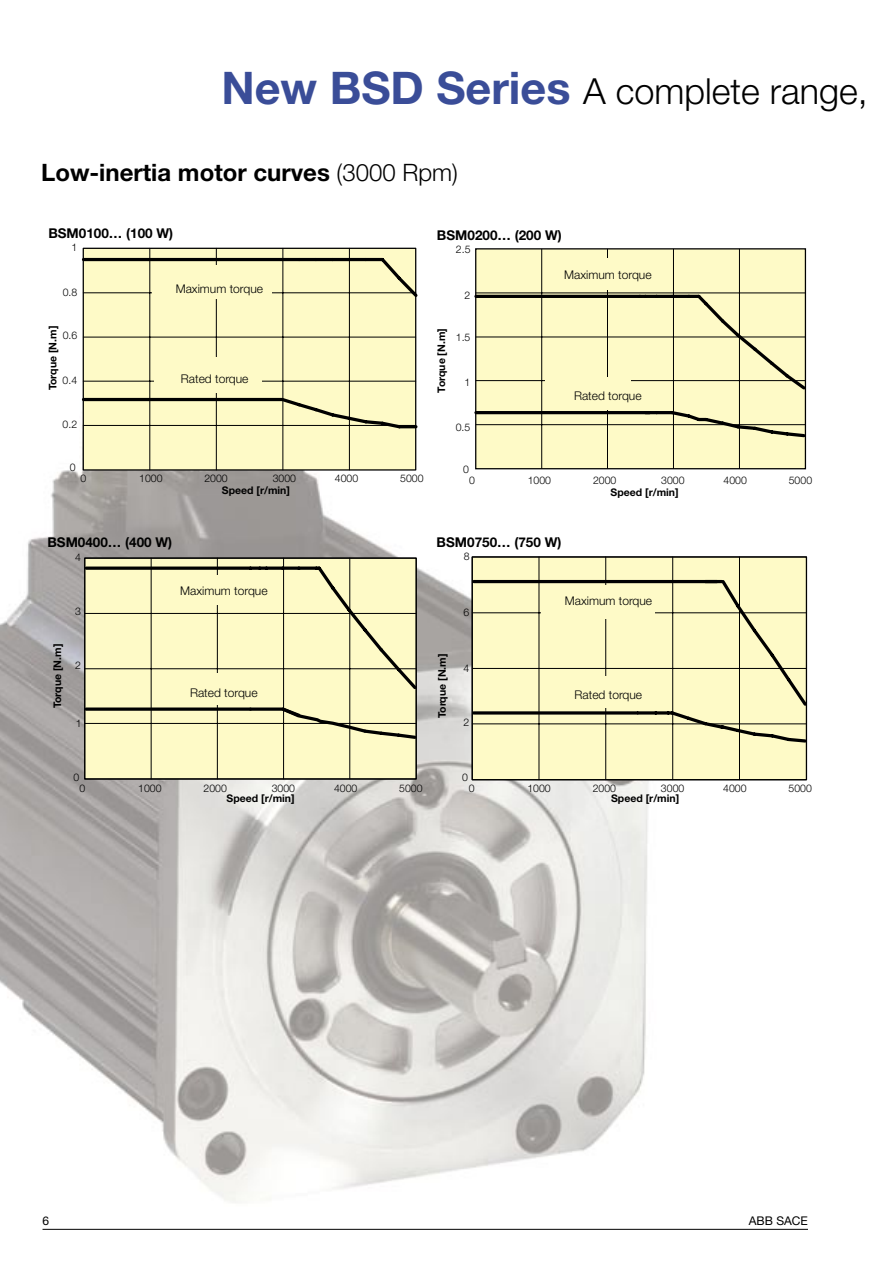
<style>
.page{position:relative;width:893px;height:1263px;background:#fff}
.page>*{position:absolute;margin:0;border:0;box-sizing:border-box;transform-origin:0 0}
.t1{font:300 36px "Helvetica Neue";color:#000}
.t2{font:700 24px "Helvetica Neue";color:#000}
.t3{font:700 13.5px "Helvetica Neue";color:#000}
.t4{font:300 12px "Helvetica Neue";color:#000}
.t5{font:12px "Helvetica Neue";color:#000}
.t6{font:300 10.5px "Helvetica Neue";color:#000}
.t7{font:700 10.5px "Helvetica Neue";color:#000}
.s1{font-weight:700;font-size:45px;color:#3a4d98}
.s2{font-weight:300}
</style>
<div class="page">
<hr style="left:43px;top:1229px;width:765px;height:1px;background:#000">
<img style="left:0;top:431px;width:798px;height:772px">
<div style="left:83px;top:248px;width:333px;height:222px;background:#fefac7"></div>
<div style="left:83px;top:248px;width:333px;height:223px;border:1px solid #000"></div>
<hr style="left:349px;top:248px;width:1px;height:222px;background:#000">
<hr style="left:283px;top:248px;width:1px;height:222px;background:#000">
<hr style="left:216px;top:248px;width:1px;height:222px;background:#000">
<hr style="left:150px;top:248px;width:1px;height:222px;background:#000">
<svg style="left:81px;top:255px;width:337px;height:176px"></svg>
<div style="left:476px;top:249px;width:329px;height:220px;background:#fefac7"></div>
<div style="left:475px;top:248px;width:331px;height:221px;border:1px solid #000"></div>
<hr style="left:739px;top:249px;width:1px;height:220px;background:#000">
<hr style="left:673px;top:249px;width:1px;height:220px;background:#000">
<hr style="left:607px;top:249px;width:1px;height:220px;background:#000">
<hr style="left:541px;top:249px;width:1px;height:220px;background:#000">
<div style="left:544px;top:258px;width:73px;height:31px;background:#fefac7"></div>
<svg style="left:473px;top:292px;width:334px;height:147px"></svg>
<div style="left:85px;top:558px;width:331px;height:221px;background:#fefac7"></div>
<hr style="left:349px;top:558px;width:1px;height:221px;background:#000">
<hr style="left:283px;top:558px;width:1px;height:221px;background:#000">
<hr style="left:217px;top:558px;width:1px;height:221px;background:#000">
<hr style="left:151px;top:558px;width:1px;height:221px;background:#000">
<svg style="left:83px;top:564px;width:336px;height:177px"></svg>
<div style="left:84px;top:557px;width:333px;height:223px;border:1px solid #000"></div>
<svg style="left:247px;top:705px;width:122px;height:30px"></svg>
<div style="left:472px;top:557px;width:334px;height:223px;background:#fefac7"></div>
<hr style="left:739px;top:557px;width:1px;height:223px;background:#000">
<hr style="left:672px;top:557px;width:1px;height:223px;background:#000">
<hr style="left:605px;top:557px;width:1px;height:223px;background:#000">
<hr style="left:539px;top:557px;width:1px;height:223px;background:#000">
<svg style="left:470px;top:578px;width:338px;height:166px"></svg>
<svg style="left:638px;top:581px;width:67px;height:1px"></svg>
<hr style="left:705px;top:580px;width:17px;height:3px;background:#000">
<svg style="left:718px;top:577px;width:90px;height:132px"></svg>
<div style="left:472px;top:556px;width:335px;height:224px;border:1px solid #000"></div>
<h1 class="t1" style="left:221px;top:69px;width:648px"><span class="s1">New BSD Series</span> A complete range,</h1>
<h2 class="t2" style="left:41px;top:157px;width:418px">Low-inertia motor curves <span class="s2">(3000 Rpm)</span></h2>
<p class="t3" style="left:48px;top:225px;width:126px">BSM0100… (100 W)</p>
<p class="t6" style="left:71px;top:240px;width:7px">1</p>
<p class="t3" style="left:437px;top:226px;width:126px">BSM0200… (200 W)</p>
<p class="t6" style="left:456px;top:243px;width:16px">2.5</p>
<p class="t4" style="left:564px;top:268px;width:89px">Maximum torque</p>
<p class="t6" style="left:63px;top:286px;width:16px">0.8</p>
<p class="t4" style="left:176px;top:281px;width:89px">Maximum torque</p>
<p class="t6" style="left:465px;top:289px;width:7px">2</p>
<p class="t7" style="left:46px;top:390px;width:66px;rotate:-90deg">Torque [N.m]</p>
<p class="t6" style="left:63px;top:329px;width:16px">0.6</p>
<p class="t6" style="left:63px;top:374px;width:16px">0.4</p>
<p class="t4" style="left:181px;top:371px;width:69px">Rated torque</p>
<p class="t7" style="left:435px;top:393px;width:66px;rotate:-90deg">Torque [N.m]</p>
<p class="t6" style="left:456px;top:331px;width:16px">1.5</p>
<p class="t6" style="left:464px;top:376px;width:7px">1</p>
<p class="t4" style="left:574px;top:388px;width:69px">Rated torque</p>
<p class="t6" style="left:63px;top:418px;width:16px">0.2</p>
<p class="t6" style="left:456px;top:421px;width:16px">0.5</p>
<p class="t6" style="left:70px;top:461px;width:7px">0</p>
<p class="t6" style="left:80px;top:472px;width:7px">0</p>
<p class="t6" style="left:139px;top:472px;width:25px">1000</p>
<p class="t6" style="left:204px;top:472px;width:25px">2000</p>
<p class="t6" style="left:273px;top:472px;width:25px">3000</p>
<p class="t6" style="left:335px;top:472px;width:25px">4000</p>
<p class="t6" style="left:400px;top:472px;width:25px">5000</p>
<p class="t7" style="left:222px;top:484px;width:70px">Speed [r/min]</p>
<p class="t6" style="left:463px;top:463px;width:7px">0</p>
<p class="t6" style="left:469px;top:474px;width:7px">0</p>
<p class="t6" style="left:528px;top:474px;width:25px">1000</p>
<p class="t6" style="left:593px;top:474px;width:25px">2000</p>
<p class="t6" style="left:661px;top:474px;width:25px">3000</p>
<p class="t6" style="left:723px;top:474px;width:25px">4000</p>
<p class="t6" style="left:789px;top:474px;width:25px">5000</p>
<p class="t7" style="left:611px;top:486px;width:70px">Speed [r/min]</p>
<p class="t3" style="left:47px;top:534px;width:126px">BSM0400… (400 W)</p>
<p class="t3" style="left:437px;top:534px;width:126px">BSM0750… (750 W)</p>
<p class="t6" style="left:75px;top:550px;width:7px">4</p>
<p class="t6" style="left:464px;top:550px;width:7px">8</p>
<p class="t6" style="left:75px;top:605px;width:7px">3</p>
<p class="t4" style="left:180px;top:583px;width:89px">Maximum torque</p>
<p class="t6" style="left:464px;top:606px;width:7px">6</p>
<p class="t4" style="left:565px;top:593px;width:89px">Maximum torque</p>
<p class="t7" style="left:51px;top:708px;width:66px;rotate:-90deg">Torque [N.m]</p>
<p class="t6" style="left:75px;top:659px;width:7px">2</p>
<p class="t6" style="left:76px;top:717px;width:7px">1</p>
<p class="t4" style="left:190px;top:685px;width:69px">Rated torque</p>
<p class="t7" style="left:435px;top:718px;width:66px;rotate:-90deg">Torque [N.m]</p>
<p class="t6" style="left:464px;top:661px;width:7px">4</p>
<p class="t6" style="left:464px;top:716px;width:7px">2</p>
<p class="t4" style="left:575px;top:688px;width:69px">Rated torque</p>
<p class="t6" style="left:74px;top:771px;width:7px">0</p>
<p class="t6" style="left:462px;top:770px;width:7px">0</p>
<p class="t6" style="left:80px;top:782px;width:7px">0</p>
<p class="t6" style="left:138px;top:782px;width:25px">1000</p>
<p class="t6" style="left:204px;top:782px;width:25px">2000</p>
<p class="t6" style="left:272px;top:782px;width:25px">3000</p>
<p class="t6" style="left:334px;top:782px;width:25px">4000</p>
<p class="t6" style="left:399px;top:782px;width:25px">5000</p>
<p class="t7" style="left:227px;top:791px;width:70px">Speed [r/min]</p>
<p class="t6" style="left:469px;top:782px;width:7px">0</p>
<p class="t6" style="left:527px;top:782px;width:25px">1000</p>
<p class="t6" style="left:593px;top:782px;width:25px">2000</p>
<p class="t6" style="left:661px;top:782px;width:25px">3000</p>
<p class="t6" style="left:723px;top:782px;width:25px">4000</p>
<p class="t6" style="left:788px;top:782px;width:25px">5000</p>
<p class="t7" style="left:611px;top:792px;width:70px">Speed [r/min]</p>
<p class="t5" style="left:43px;top:1214px;width:8px">6</p>
<p class="t5" style="left:749px;top:1214px;width:61px">ABB SACE</p>
</div>
